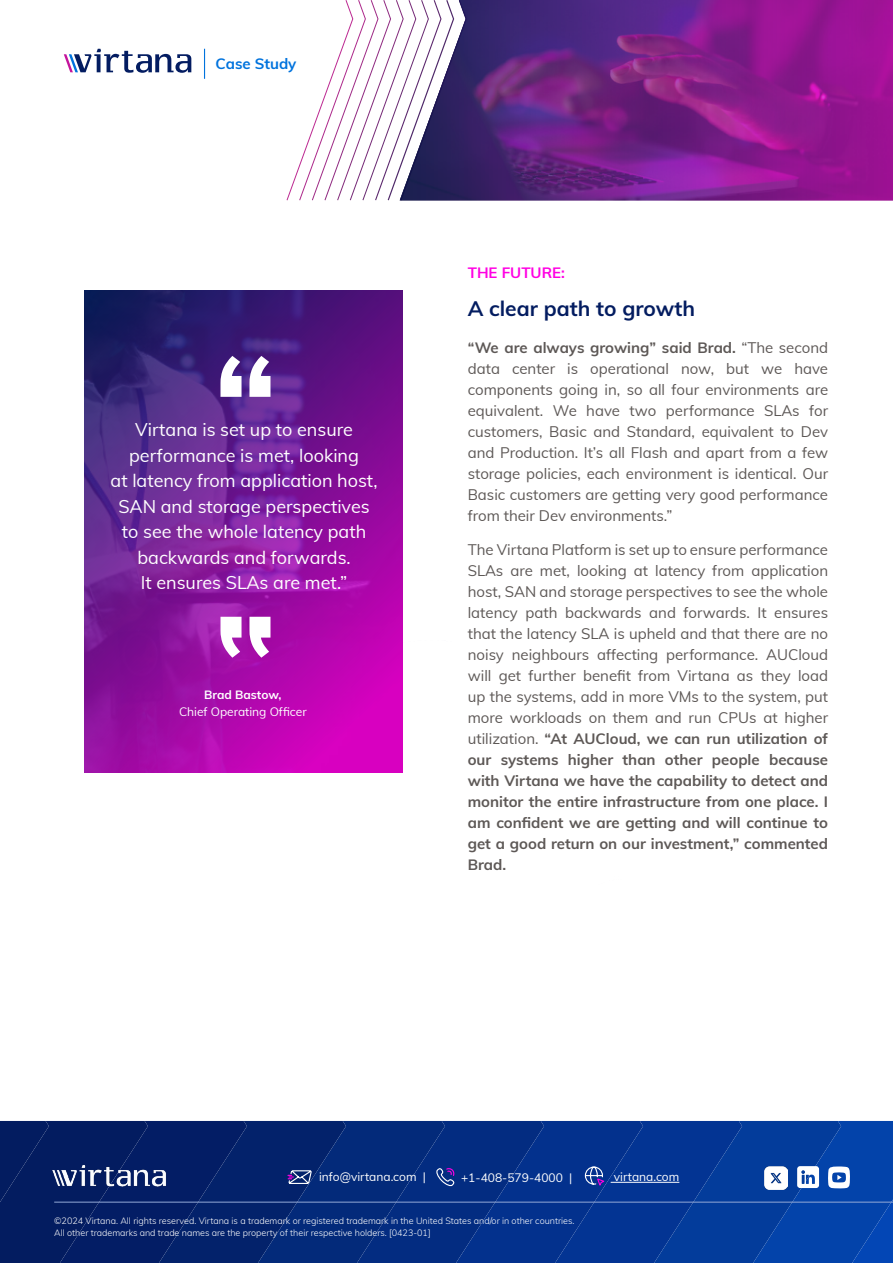
<style>
.page{position:relative;width:893px;height:1263px;background:#fff}
.page>*{position:absolute;margin:0;border:0;box-sizing:border-box;transform-origin:0 0}
.t1{font:700 150px "Muli";color:#fff}
.Section_Heading{font:700 21px "Muli";color:#031c60}
.Quote_Copy{font:18px/25.5px "Muli";color:#fff;text-align:center}
.Body_Copy{font:15px/21px "Muli";color:#5d5856;text-align:justify}
.Body_Copy-2{font:700 15px "Muli";color:#ff00e3}
.t2{font:700 15px "Muli";color:#0073dd}
.authors{font:12px "Muli";color:#fff}
.authors-2{font:700 12px "Muli";color:#fff}
.t3{font:300 9px/12px "Muli";color:#fff}
.s1{font-weight:700}
</style>
<div class="page">
<svg style="left:64px;top:49px;width:127px;height:24px"></svg>
<hr style="left:204px;top:49px;width:1px;height:30px;background:#0073dd">
<svg style="left:0;top:1121px;width:893px;height:142px;background:#073083"></svg>
<img style="left:764px;top:1167px;width:24px;height:22px">
<svg style="left:287px;top:0;width:180px;height:201px"></svg>
<svg style="left:84px;top:290px;width:319px;height:483px;background:#7d1697"></svg>
<svg style="left:400px;top:0;width:493px;height:200px;background:#7b2d8c"></svg>
<svg style="left:220px;top:617px;width:50px;height:41px;background:#a010a7"></svg>
<p class="t2" style="left:216px;top:53px;width:82px">Case Study</p>
<p class="t1" style="left:212px;top:300px;width:68px">“</p>
<p class="Quote_Copy" style="left:135px;top:416px;width:219px">Virtana is set up to ensure</p>
<p class="Quote_Copy" style="left:111px;top:442px;width:269px">performance is met, looking<br>at latency from application host,<br>SAN and storage perspectives to see the whole latency path backwards and forwards.<br>It ensures SLAs are met.”</p>
<p class="authors-2" style="left:204px;top:686px;width:79px">Brad Bastow,</p>
<p class="authors" style="left:179px;top:703px;width:129px">Chief Operating Officer</p>
<p class="Body_Copy-2" style="left:468px;top:262px;width:99px">THE FUTURE:</p>
<p class="Section_Heading" style="left:468px;top:293px;width:229px">A clear path to growth</p>
<p class="Body_Copy" style="left:468px;top:336px;width:362px"><span class="s1">“We are always growing” said Brad.</span> “The second data center is operational now, but we have components going in, so all four environments are equivalent. We have two performance SLAs for customers, Basic and Standard, equivalent to Dev and Production. It’s all Flash and apart from a few storage policies, each environment is identical. Our Basic customers are getting very good performance from their Dev environments.”</p>
<p class="Body_Copy" style="left:468px;top:538px;width:362px">The Virtana Platform is set up to ensure performance SLAs are met, looking at latency from application host, SAN and storage perspectives to see the whole latency path backwards and forwards. It ensures that the latency SLA is upheld and that there are no noisy neighbours affecting performance. AUCloud will get further benefit from Virtana as they load up the systems, add in more VMs to the system, put more workloads on them and run CPUs at higher utilization. <span class="s1">“At AUCloud, we can run utilization of our systems higher than other people because with Virtana we have the capability to detect and monitor the entire infrastructure from one place. I am confident we are getting and will continue to get a good return on our investment,” commented Brad.</span></p>
<p class="authors" style="left:319px;top:1168px;width:108px">info@virtana.com |</p>
<p class="authors" style="left:461px;top:1169px;width:113px">+1-408-579-4000 |</p>
<p class="authors" style="left:614px;top:1168px;width:67px">virtana.com</p>
<p class="t3" style="left:54px;top:1215px;width:522px">©2024 Virtana. All rights reserved. Virtana is a trademark or registered trademark in the United States and/or in other countries.<br>All other trademarks and trade names are the property of their respective holders. [0423-01]</p>
</div>
